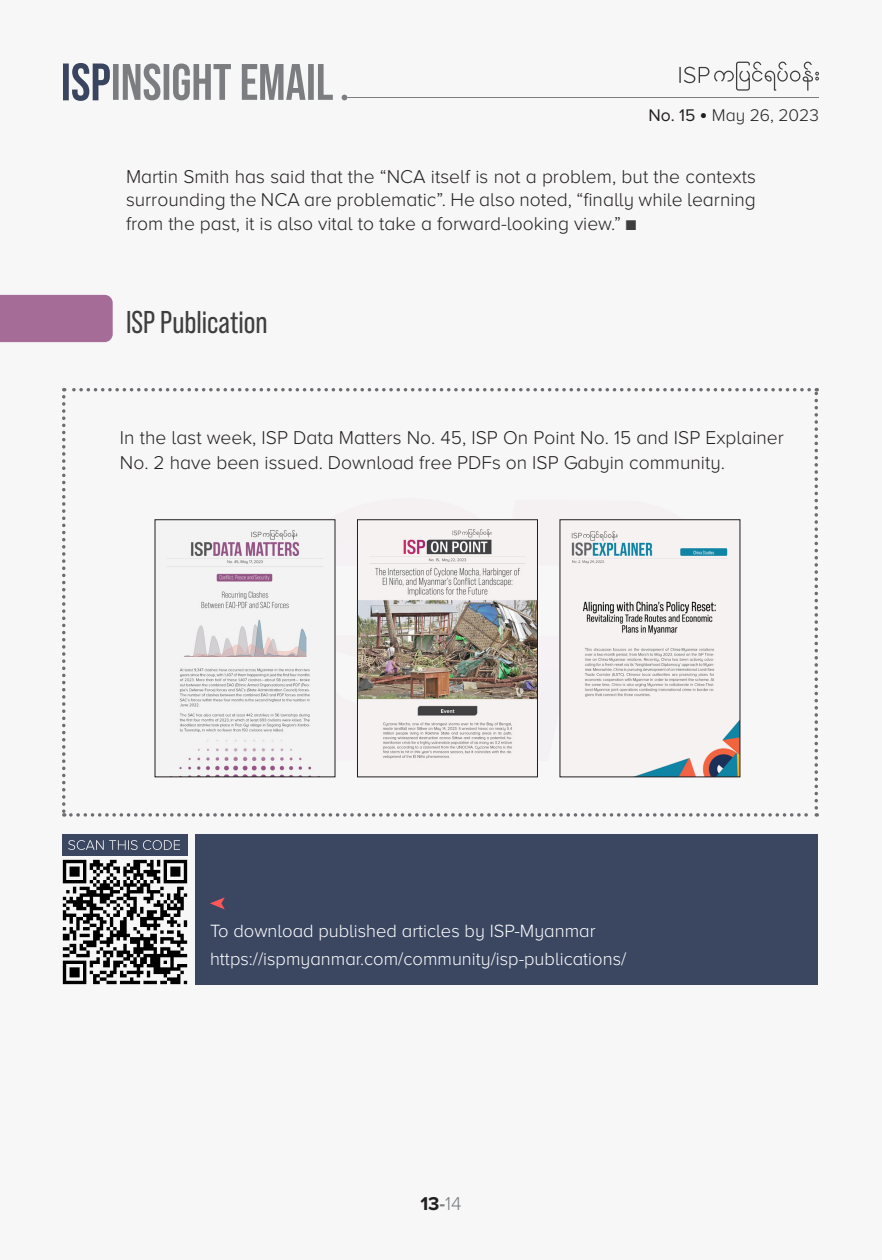
<style>
.page{position:relative;width:882px;height:1260px;background:#f7f7f8}
.page>*{position:absolute;margin:0;border:0;box-sizing:border-box;transform-origin:0 0}
.t1{font:31.5px "Bebas Neue Pro";color:#3e3e3f}
.t2{font:300 19.25px/22.8px "Proxima Nova A";color:#231f20}
.t3{font:700 19.25px "Proxima Nova A";color:#231f20}
.t4{font:300 18.38px "Proxima Nova A";color:#fff}
.t5{font:300 17.5px "Proxima Nova A";color:#231f20}
.s1{font-family:"Proxima Nova";font-weight:400}
.s2{color:#3e3e3f}
.s3{color:#7b7d80}
.s4{font-weight:300;color:#7b7d80}
</style>
<div class="page">
<hr style="left:347px;top:97px;width:472px;height:1px;background:#808285">
<svg style="left:342px;top:95px;width:5px;height:5px"></svg>
<svg style="left:63px;top:63px;width:270px;height:38px"></svg>
<svg style="left:679px;top:62px;width:140px;height:29px"></svg>
<div style="left:0;top:295px;width:113px;height:47px;background:#a66c98"></div>
<div style="left:196px;top:834px;width:622px;height:151px;background:#3b4761"></div>
<svg style="left:62px;top:388px;width:756px;height:429px"></svg>
<img style="left:157px;top:522px;width:176px;height:253px">
<img style="left:359px;top:520px;width:179px;height:257px">
<div style="left:357px;top:520px;width:180px;height:257px;border:1px solid #231f20"></div>
<img style="left:562px;top:522px;width:176px;height:253px">
<div style="left:62px;top:834px;width:125px;height:22px;background:#3b4761"></div>
<svg style="left:68px;top:840px;width:112px;height:10px"></svg>
<img style="left:62px;top:859px;width:125px;height:126px">
<svg style="left:210px;top:897px;width:15px;height:12px"></svg>
<p class="t5" style="left:648px;top:106px;width:172px"><span class="s1">No. 15</span> ● May 26, 2023</p>
<p class="t2" style="left:126px;top:165px;width:631px">Martin Smith has said that the “NCA itself is not a problem, but the contexts surrounding the NCA are problematic”. He also noted, “finally while learning</p>
<p class="t2" style="left:126px;top:212px;width:512px">from the past, it is also vital to take a forward-looking view.” <span class="s2">■</span></p>
<p class="t1" style="left:126px;top:304px;width:143px">ISP Publication</p>
<p class="t2" style="left:120px;top:425px;width:666px;line-height:24.5px">In the last week, ISP Data Matters No. 45, ISP On Point No. 15 and ISP Explainer<br>No. 2 have been issued. Download free PDFs on ISP Gabyin community.</p>
<p class="t4" style="left:210px;top:921px;width:387px">To download published articles by ISP-Myanmar</p>
<p class="t4" style="left:210px;top:949px;width:418px">https://ispmyanmar.com/community/isp-publications/</p>
<p class="t3" style="left:420px;top:1192px;width:43px">13<span class="s3">-</span><span class="s4">14</span></p>
</div>
